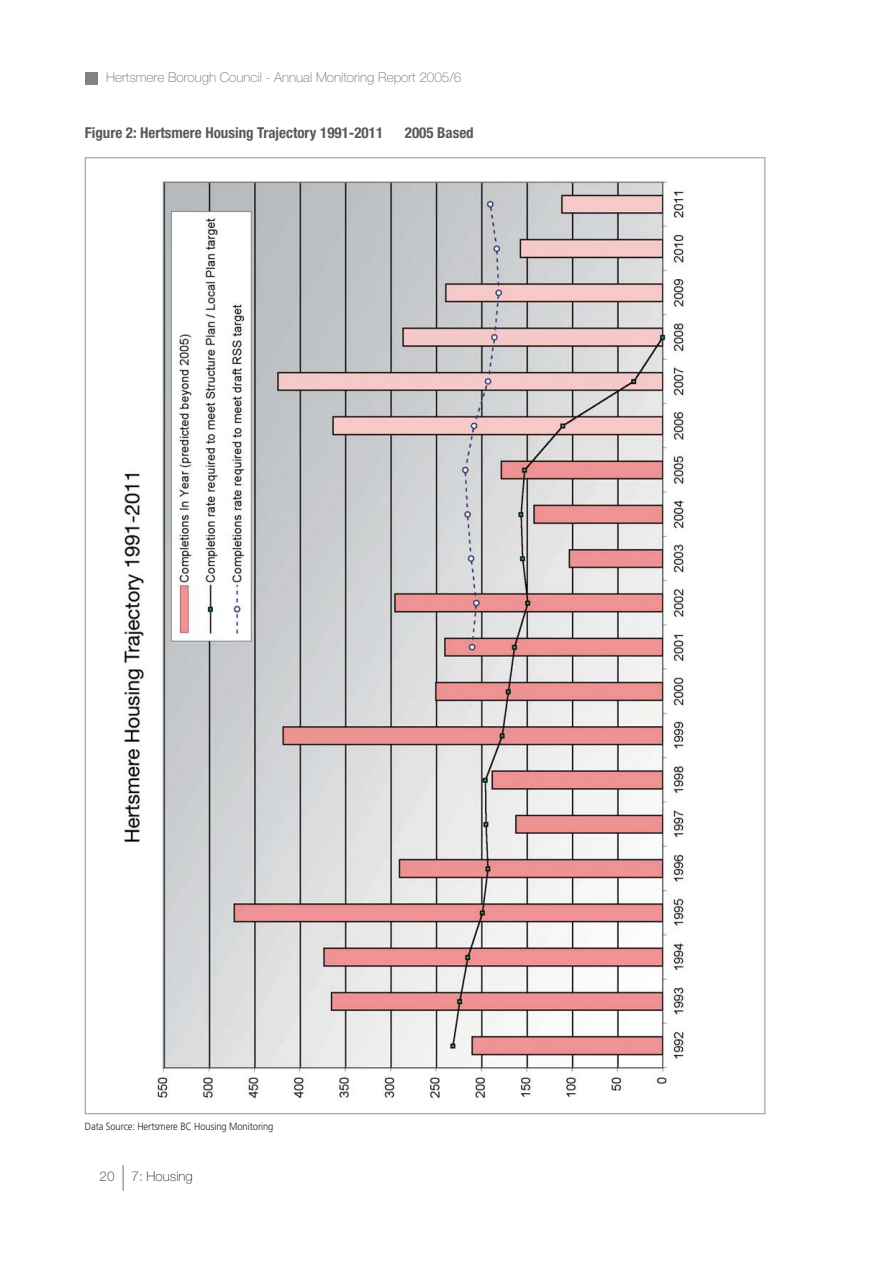
<style>
.page{position:relative;width:893px;height:1263px;background:#fff}
.page>*{position:absolute;margin:0;border:0;box-sizing:border-box;transform-origin:0 0}
.t1{font:700 condensed 15px "Helvetica Neue";color:#58595b}
.t2{font:100 13.5px "Helvetica Neue";color:#6c6e70}
.t3{font:100 13.5px "Helvetica Neue";color:#231f20}
.t4{font:300 13.5px "Helvetica Neue";color:#6c6e70}
.t5{font:300 10.5px "Frutiger";letter-spacing:-.01em;color:#231f20;scale:.9 1}
</style>
<div class="page">
<div style="left:85px;top:72px;width:13px;height:13px;background:#808284"></div>
<svg style="left:123px;top:1165px;width:1px;height:26px"></svg>
<img style="left:124px;top:181px;width:564px;height:921px">
<p class="t2" style="left:106px;top:73px;width:357px">Hertsmere Borough Council - Annual Monitoring Report 2005/6</p>
<p class="t1" style="left:85px;top:128px;width:300px">Figure 2: Hertsmere Housing Trajectory 1991-2011</p>
<p class="t1" style="left:405px;top:128px;width:70px">2005 Based</p>
<p class="t5" style="left:85px;top:1123px;width:211px">Data Source: Hertsmere BC Housing Monitoring</p>
<p class="t4" style="left:100px;top:1172px;width:16px">20</p>
<p class="t3" style="left:132px;top:1172px;width:63px">7: Housing</p>
</div>
